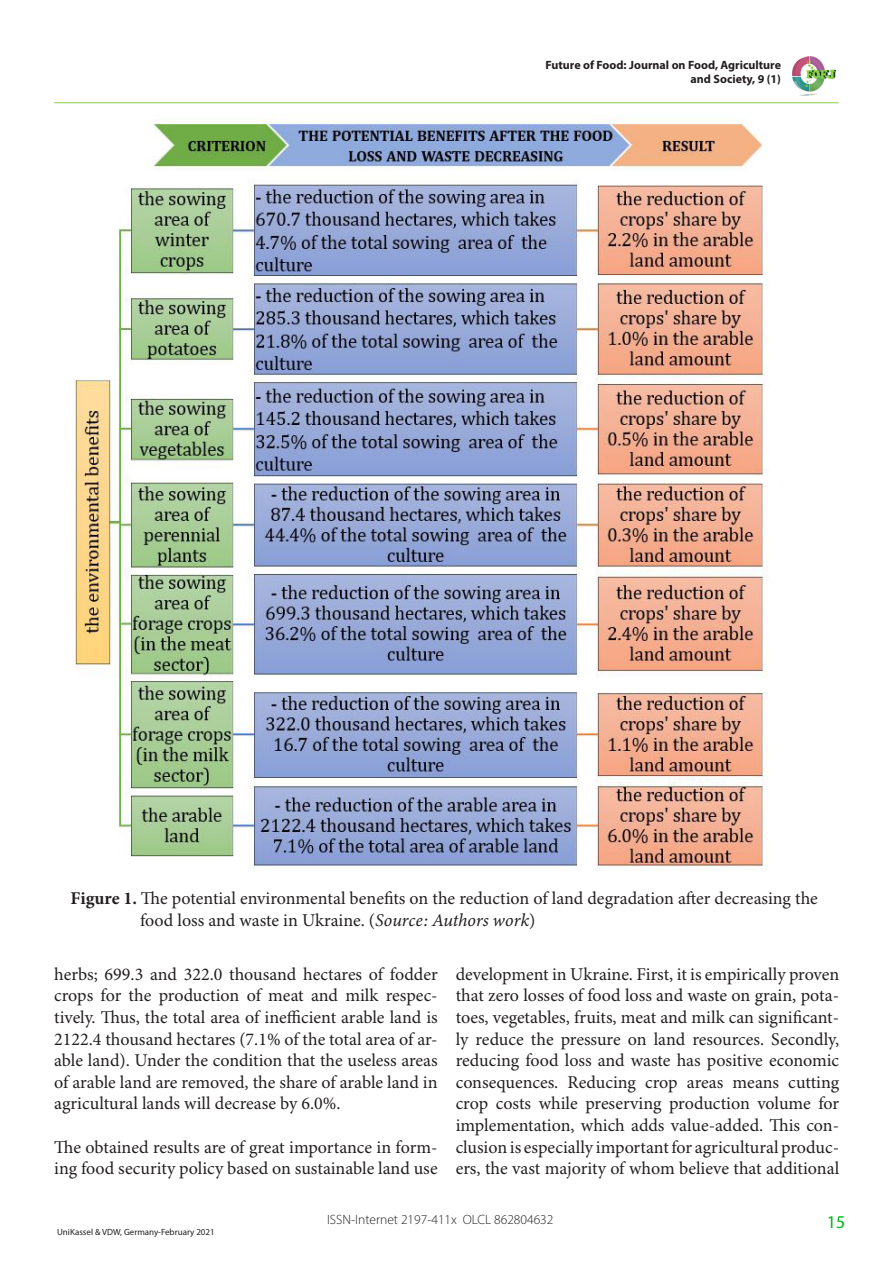
<style>
.page{position:relative;width:893px;height:1263px;background:#fff}
.page>*{position:absolute;margin:0;border:0;box-sizing:border-box;transform-origin:0 0}
.t1{font:18px/21.6px "Minion Pro";color:#231f20;text-align:justify}
.t2{font:18px "Myriad Pro";color:#00b51a}
.t3{font:300 13.5px "Myriad Pro";color:#231f20}
.t4{font:700 12px/14.4px "Myriad Pro";color:#231f20;text-align:right}
.t5{font:9px "Myriad Pro";color:#231f20}
.s1{font-weight:700}
.s2{font-family:"Minion Variable Concept";font-style:italic}
</style>
<div class="page">
<hr style="left:55px;top:102px;width:783px;height:1px;background:#92d050">
<img style="left:792px;top:56px;width:44px;height:39px">
<img style="left:75px;top:116px;width:694px;height:755px">
<p class="t4" style="left:545px;top:57px;width:237px">Future of Food: Journal on Food, Agriculture and Society, 9 (1)</p>
<p class="t1" style="left:71px;top:888px;width:749px"><span class="s1">Figure 1.</span> The potential environmental benefits on the reduction of land degradation after decreasing the</p>
<p class="t1" style="left:140px;top:910px;width:397px">food loss and waste in Ukraine. (<span class="s2">Source: Authors work</span>)</p>
<p class="t1" style="left:54px;top:964px;width:385px">herbs; 699.3 and 322.0 thousand hectares of fodder crops for the production of meat and milk respec&shy;tively. Thus, the total area of inefficient arable land is 2122.4 thousand hectares (7.1% of the total area of ar&shy;able land). Under the condition that the useless areas of arable land are removed, the share of arable land in agricultural lands will decrease by 6.0%.</p>
<p class="t1" style="left:54px;top:1137px;width:385px">The obtained results are of great importance in form&shy;ing food security policy based on sustainable land use</p>
<p class="t1" style="left:456px;top:964px;width:385px">development in Ukraine. First, it is empirically proven that zero losses of food loss and waste on grain, pota&shy;toes, vegetables, fruits, meat and milk can significant&shy;ly reduce the pressure on land resources. Secondly, reducing food loss and waste has positive economic consequences. Reducing crop areas means cutting crop costs while preserving production volume for implementation, which adds value-added. This con&shy;clusion is especially important for agricultural produc&shy;ers, the vast majority of whom believe that additional</p>
<p class="t5" style="left:57px;top:1226px;width:159px">UniKassel &amp; VDW, Germany-February 2021</p>
<p class="t3" style="left:327px;top:1211px;width:228px">ISSN-Internet 2197-411x OLCL 862804632</p>
<p class="t2" style="left:827px;top:1211px;width:20px">15</p>
</div>
